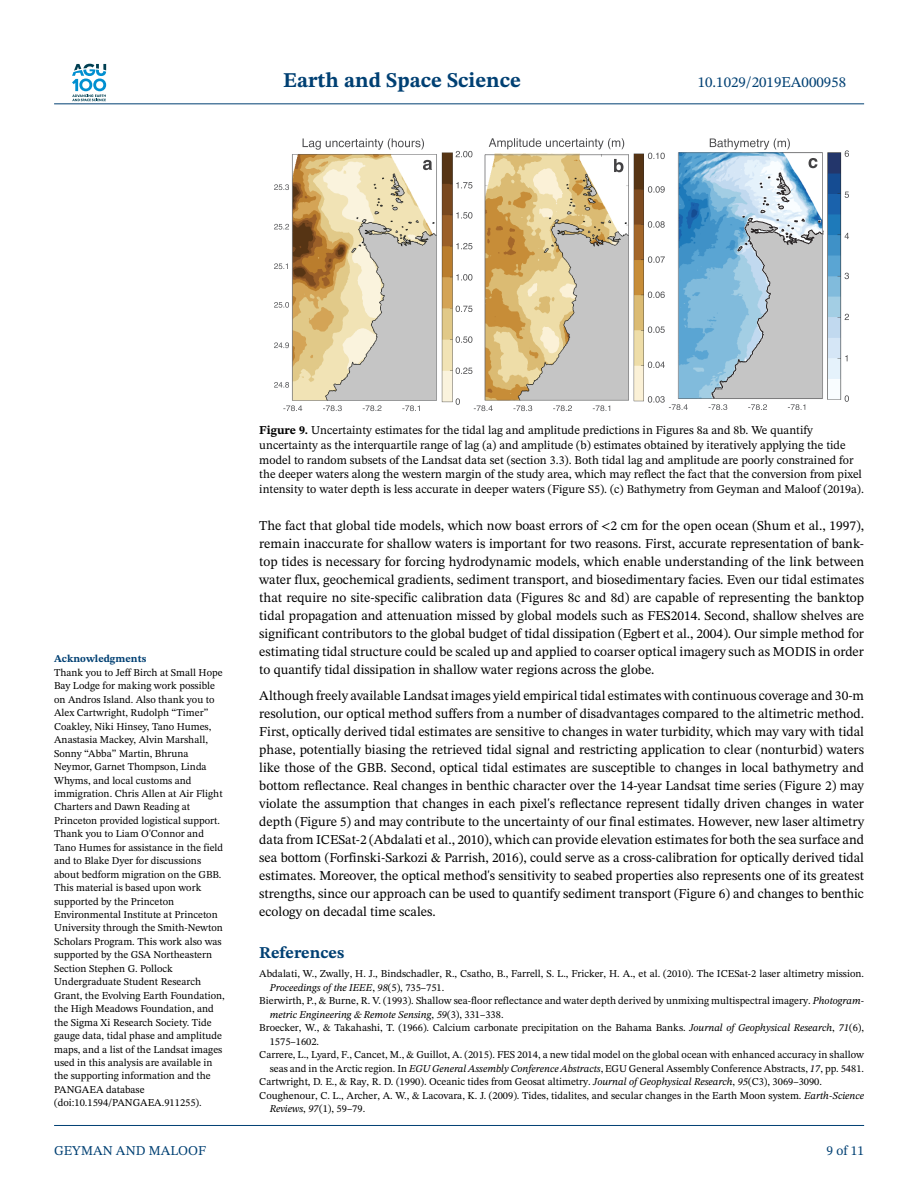
<style>
.page{position:relative;width:918px;height:1188px;background:#fff}
.page>*{position:absolute;margin:0;border:0;box-sizing:border-box;transform-origin:0 0}
.t1{font:700 21px "STIX Two Text";color:#004073}
.t2{font:700 16.5px "STIX Two Text";color:#004073}
.t3{font:15px "STIX Two Text";color:#004073}
.t4{font:13.5px/18px "STIX Two Text";color:#000;text-align:justify}
.t5{font:13.5px "STIX Two Text";color:#004073}
.t6{font:12px/15px "STIX Two Text";color:#000}
.t7{font:10.5px/13.5px "STIX Two Text";color:#000}
.t8{font:italic 10.5px "STIX Two Text";color:#000}
.t9{font:700 10.5px "STIX Two Text";color:#004073}
.s1{font-weight:700}
.s2{font-family:"STIX Math";font-style:italic}
.s3{font-style:normal}
.s4{font-style:italic}
</style>
<div class="page">
<svg style="left:72px;top:64px;width:34px;height:37px"></svg>
<hr style="left:54px;top:103px;width:810px;height:1px;background:#004073">
<img style="left:441px;top:152px;width:401px;height:252px">
<svg style="left:845px;top:395px;width:4px;height:7px"></svg>
<svg style="left:845px;top:355px;width:3px;height:6px"></svg>
<svg style="left:845px;top:314px;width:4px;height:6px"></svg>
<svg style="left:845px;top:273px;width:4px;height:6px"></svg>
<svg style="left:845px;top:233px;width:4px;height:6px"></svg>
<svg style="left:845px;top:192px;width:4px;height:6px"></svg>
<svg style="left:845px;top:150px;width:4px;height:7px"></svg>
<svg style="left:456px;top:138px;width:173px;height:273px"></svg>
<svg style="left:274px;top:138px;width:163px;height:273px"></svg>
<svg style="left:648px;top:138px;width:176px;height:272px"></svg>
<hr style="left:54px;top:1125px;width:810px;height:1px;background:#004073">
<h1 class="t1" style="left:283px;top:72px;width:239px">Earth and Space Science</h1>
<p class="t3" style="left:698px;top:77px;width:150px">10.1029/2019EA000958</p>
<p class="t6" style="left:259px;top:423px;width:606px"><span class="s1">Figure 9.</span> Uncertainty estimates for the tidal lag and amplitude predictions in Figures 8a and 8b. We quantify uncertainty as the interquartile range of lag (a) and amplitude (b) estimates obtained by iteratively applying the tide model to random subsets of the Landsat data set (section 3.3). Both tidal lag and amplitude are poorly constrained for the deeper waters along the western margin of the study area, which may reflect the fact that the conversion from pixel intensity to water depth is less accurate in deeper waters (Figure S5). (c) Bathymetry from Geyman and Maloof (2019a).</p>
<p class="t4" style="left:259px;top:518px;width:606px">The fact that global tide models, which now boast errors of <span class="s2">&lt;</span>2 cm for the open ocean (Shum et al., 1997), remain inaccurate for shallow waters is important for two reasons. First, accurate representation of bank&shy;top tides is necessary for forcing hydrodynamic models, which enable understanding of the link between water flux, geochemical gradients, sediment transport, and biosedimentary facies. Even our tidal estimates that require no site-specific calibration data (Figures 8c and 8d) are capable of representing the banktop tidal propagation and attenuation missed by global models such as FES2014. Second, shallow shelves are significant contributors to the global budget of tidal dissipation (Egbert et al., 2004). Our simple method for estimating tidal structure could be scaled up and applied to coarser optical imagery such as MODIS in order to quantify tidal dissipation in shallow water regions across the globe.</p>
<p class="t4" style="left:259px;top:687px;width:606px">Although freely available Landsat images yield empirical tidal estimates with continuous coverage and 30-m resolution, our optical method suffers from a number of disadvantages compared to the altimetric method.<br>First, optically derived tidal estimates are sensitive to changes in water turbidity, which may vary with tidal phase, potentially biasing the retrieved tidal signal and restricting application to clear (nonturbid) waters like those of the GBB. Second, optical tidal estimates are susceptible to changes in local bathymetry and bottom reflectance. Real changes in benthic character over the 14-year Landsat time series (Figure 2) may violate the assumption that changes in each pixel's reflectance represent tidally driven changes in water depth (Figure 5) and may contribute to the uncertainty of our final estimates. However, new laser altimetry data from ICESat-2 (Abdalati et al., 2010), which can provide elevation estimates for both the sea surface and sea bottom (Forfinski-Sarkozi &amp; Parrish, 2016), could serve as a cross-calibration for optically derived tidal estimates. Moreover, the optical method's sensitivity to seabed properties also represents one of its greatest strengths, since our approach can be used to quantify sediment transport (Figure 6) and changes to benthic ecology on decadal time scales.</p>
<p class="t2" style="left:259px;top:946px;width:87px">References</p>
<p class="t7" style="left:259px;top:968px;width:606px">Abdalati, W., Zwally, H. J., Bindschadler, R., Csatho, B., Farrell, S. L., Fricker, H. A., et al. (2010). The ICESat-2 laser altimetry mission.</p>
<p class="t8" style="left:270px;top:983px;width:176px">Proceedings of the IEEE<span class="s3">,</span> 98<span class="s3">(5), 735–751.</span></p>
<p class="t7" style="left:259px;top:995px;width:606px">Bierwirth, P., &amp; Burne, R. V. (1993). Shallow sea-floor reflectance and water depth derived by unmixing multispectral imagery. <span class="s4">Photogram-</span></p>
<p class="t8" style="left:270px;top:1010px;width:235px">metric Engineering &amp; Remote Sensing<span class="s3">,</span> 59<span class="s3">(3), 331–338.</span></p>
<p class="t7" style="left:259px;top:1022px;width:606px">Broecker, W., &amp; Takahashi, T. (1966). Calcium carbonate precipitation on the Bahama Banks. <span class="s4">Journal of Geophysical Research</span>, <span class="s4">71</span>(6),</p>
<p class="t7" style="left:270px;top:1036px;width:51px">1575–1602.</p>
<p class="t7" style="left:259px;top:1049px;width:606px">Carrere, L., Lyard, F., Cancet, M., &amp; Guillot, A. (2015). FES 2014, a new tidal model on the global ocean with enhanced accuracy in shallow</p>
<p class="t7" style="left:270px;top:1063px;width:596px">seas and in the Arctic region. In <span class="s4">EGU General Assembly Conference Abstracts</span>, EGU General Assembly Conference Abstracts, <span class="s4">17</span>, pp. 5481.</p>
<p class="t7" style="left:259px;top:1076px;width:564px">Cartwright, D. E., &amp; Ray, R. D. (1990). Oceanic tides from Geosat altimetry. <span class="s4">Journal of Geophysical Research</span>, <span class="s4">95</span>(C3), 3069–3090.</p>
<p class="t7" style="left:259px;top:1090px;width:606px">Coughenour, C. L., Archer, A. W., &amp; Lacovara, K. J. (2009). Tides, tidalites, and secular changes in the Earth Moon system. <span class="s4">Earth-Science</span></p>
<p class="t7" style="left:270px;top:1103px;width:97px"><span class="s4">Reviews</span>, <span class="s4">97</span>(1), 59–79.</p>
<p class="t9" style="left:54px;top:655px;width:94px">Acknowledgments</p>
<p class="t7" style="left:54px;top:667px;width:172px">Thank you to Jeff Birch at Small Hope Bay Lodge for making work possible on Andros Island. Also thank you to Alex Cartwright, Rudolph “Timer” Coakley, Niki Hinsey, Tano Humes, Anastasia Mackey, Alvin Marshall, Sonny “Abba” Martin, Bhruna Neymor, Garnet Thompson, Linda Whyms, and local customs and immigration. Chris Allen at Air Flight Charters and Dawn Reading at Princeton provided logistical support.<br>Thank you to Liam O'Connor and Tano Humes for assistance in the field and to Blake Dyer for discussions about bedform migration on the GBB.<br>This material is based upon work supported by the Princeton Environmental Institute at Princeton University through the Smith-Newton Scholars Program. This work also was supported by the GSA Northeastern Section Stephen G. Pollock Undergraduate Student Research Grant, the Evolving Earth Foundation, the High Meadows Foundation, and the Sigma Xi Research Society. Tide gauge data, tidal phase and amplitude maps, and a list of the Landsat images used in this analysis are available in the supporting information and the PANGAEA database (doi:10.1594/PANGAEA.911255).</p>
<p class="t5" style="left:54px;top:1145px;width:153px">GEYMAN AND MALOOF</p>
<p class="t5" style="left:827px;top:1145px;width:39px">9 of 11</p>
</div>
